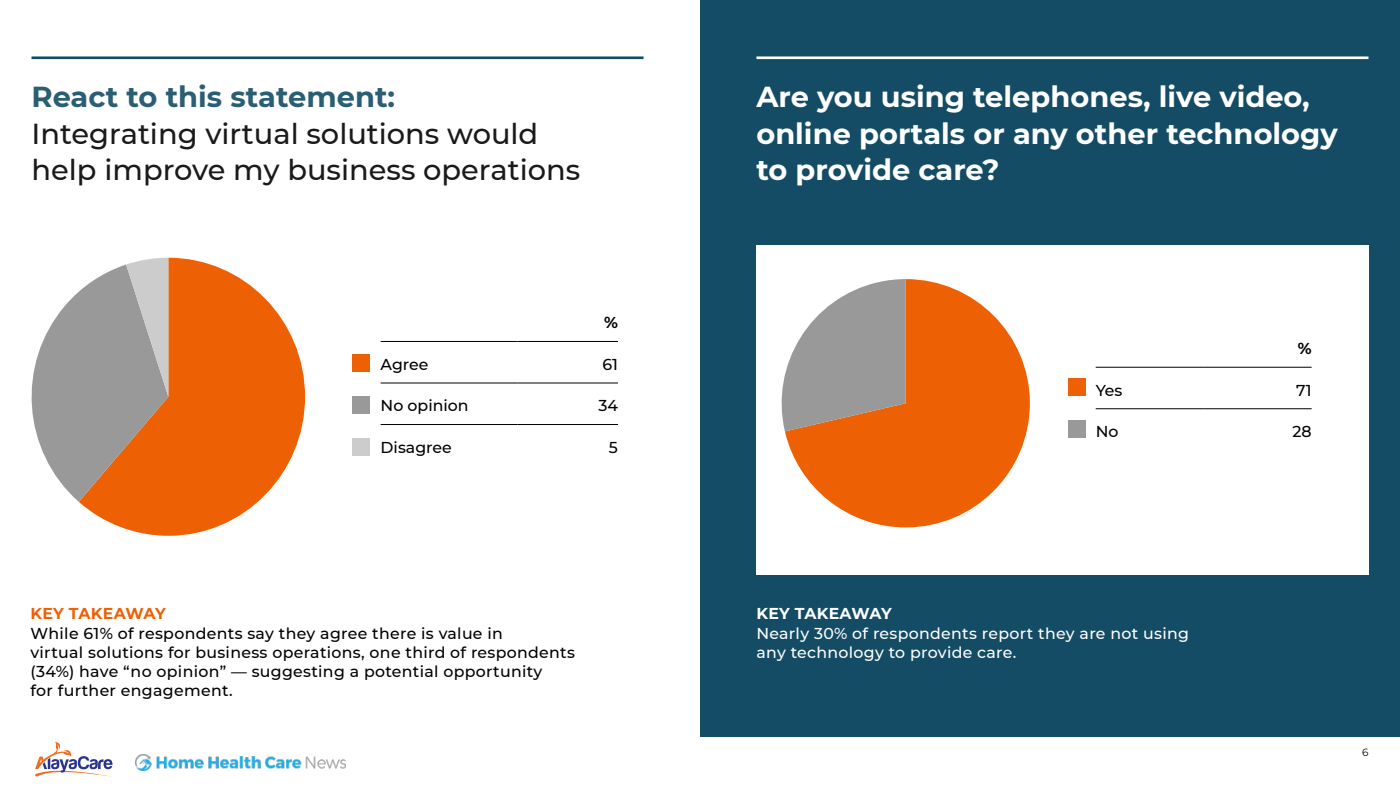
<style>
.page{position:relative;width:1400px;height:788px;background:#fff}
.page>*{position:absolute;margin:0;border:0;box-sizing:border-box;transform-origin:0 0}
.t1{font:700 28.88px/36.8px "Montserrat";color:#fff}
.t2{font:500 28.88px/36.8px "Montserrat";color:#1a1a1a}
.t3{font:700 28.88px "Montserrat";color:#2a5e73}
.t4{font:500 15.75px/19.2px "Montserrat";letter-spacing:.02em;color:#000}
.t5{font:500 15.75px/19.2px "Montserrat";letter-spacing:.02em;color:#fff}
.t6{font:500 15.75px "Montserrat";color:#000}
.t7{font:700 15.75px "Montserrat";letter-spacing:.015em;color:#ee6004}
.t8{font:700 15.75px "Montserrat";letter-spacing:.015em;color:#fff}
.t9{font:700 15.75px "Montserrat";color:#000}
.t10{font:10.5px "Montserrat";color:#000}
</style>
<div class="page">
<div style="left:700px;top:0;width:700px;height:737px;background:#134c64"></div>
<hr style="left:32px;top:56px;width:612px;height:3px;background:#134c64">
<hr style="left:756px;top:56px;width:613px;height:3px;background:#fff">
<svg style="left:35px;top:741px;width:78px;height:36px"></svg>
<img style="left:136px;top:754px;width:210px;height:16px">
<div style="left:756px;top:246px;width:613px;height:329px;background:#fff"></div>
<hr style="left:1096px;top:367px;width:107px;height:1px;background:#000">
<hr style="left:1203px;top:367px;width:109px;height:1px;background:#000">
<hr style="left:1096px;top:408px;width:107px;height:1px;background:#000">
<hr style="left:1203px;top:408px;width:109px;height:1px;background:#000">
<hr style="left:381px;top:341px;width:136px;height:1px;background:#000">
<hr style="left:517px;top:341px;width:101px;height:1px;background:#000">
<hr style="left:381px;top:383px;width:136px;height:1px;background:#000">
<hr style="left:517px;top:383px;width:101px;height:1px;background:#000">
<hr style="left:381px;top:424px;width:136px;height:1px;background:#000">
<hr style="left:517px;top:424px;width:101px;height:1px;background:#000">
<div style="left:352px;top:354px;width:18px;height:18px;background:#ee6004"></div>
<div style="left:352px;top:396px;width:18px;height:18px;background:#999"></div>
<div style="left:352px;top:438px;width:18px;height:18px;background:#ccc"></div>
<div style="left:1068px;top:378px;width:18px;height:18px;background:#ee6004"></div>
<div style="left:1068px;top:420px;width:18px;height:18px;background:#999"></div>
<svg style="left:79px;top:258px;width:226px;height:277px;fill:#ee6004"></svg>
<svg style="left:31px;top:258px;width:137px;height:244px"></svg>
<svg style="left:785px;top:279px;width:245px;height:248px;fill:#ee6004"></svg>
<svg style="left:781px;top:279px;width:125px;height:152px"></svg>
<h1 class="t3" style="left:32px;top:84px;width:365px">React to this statement:</h1>
<h1 class="t2" style="left:32px;top:116px;width:550px">Integrating virtual solutions would help improve my business operations</h1>
<p class="t9" style="left:604px;top:316px;width:15px">%</p>
<p class="t4" style="left:381px;top:355px;width:49px">Agree</p>
<p class="t4" style="left:602px;top:355px;width:17px">61</p>
<p class="t6" style="left:381px;top:398px;width:90px">No opinion</p>
<p class="t4" style="left:598px;top:396px;width:21px">34</p>
<p class="t6" style="left:381px;top:439px;width:73px">Disagree</p>
<p class="t4" style="left:609px;top:438px;width:11px">5</p>
<p class="t7" style="left:30px;top:607px;width:137px">KEY TAKEAWAY</p>
<p class="t4" style="left:30px;top:624px;width:546px">While 61% of respondents say they agree there is value in<br>virtual solutions for business operations, one third of respondents (34%) have “no opinion” — suggesting a potential opportunity<br>for further engagement.</p>
<h1 class="t1" style="left:756px;top:80px;width:583px">Are you using telephones, live video, online portals or any other technology to provide care?</h1>
<p class="t9" style="left:1298px;top:341px;width:15px">%</p>
<p class="t4" style="left:1096px;top:381px;width:28px">Yes</p>
<p class="t4" style="left:1296px;top:381px;width:17px">71</p>
<p class="t4" style="left:1096px;top:422px;width:24px">No</p>
<p class="t4" style="left:1292px;top:422px;width:21px">28</p>
<p class="t8" style="left:756px;top:607px;width:137px">KEY TAKEAWAY</p>
<p class="t5" style="left:756px;top:624px;width:434px">Nearly 30% of respondents report they are not using any technology to provide care.</p>
<p class="t10" style="left:1362px;top:748px;width:8px">6</p>
</div>
